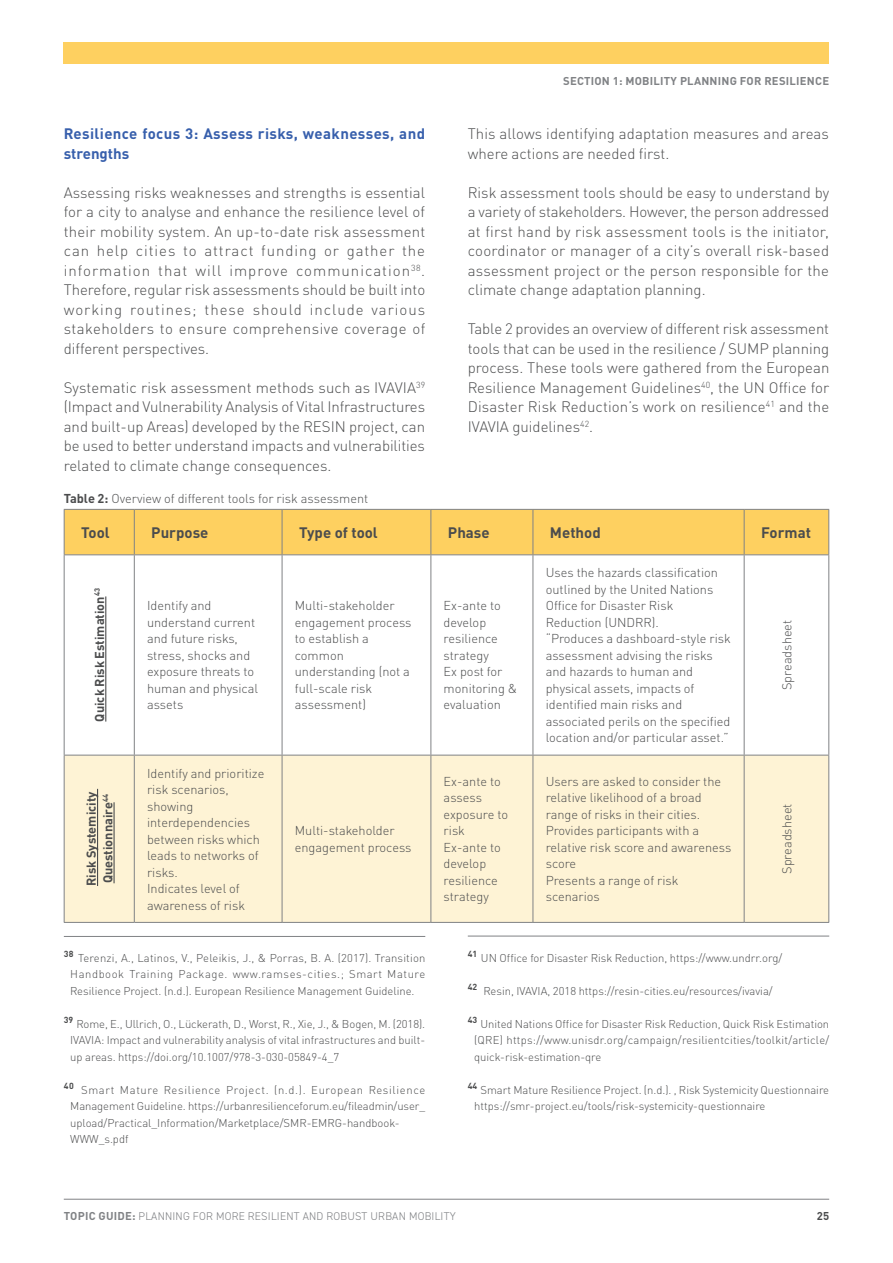
<style>
.page{position:relative;width:893px;height:1263px;background:#fff}
.page>*{position:absolute;margin:0;border:0;box-sizing:border-box;transform-origin:0 0}
.regular_text{font:300 15px/19.5px "DIN Pro";color:#4b4c4d;text-align:justify}
.t1{font:700 15px/19.5px "DIN Pro";letter-spacing:.025em;color:#375fac}
.t2{font:700 15px "DIN Pro";color:#4b4c4d}
.t3{font:300 12.75px/16.5px "DIN Pro";color:#4b4c4d}
.t4{font:700 12.75px/16.5px "DIN Pro";color:#4b4c4d}
.Footnote_regular{font:300 11.25px/16.5px "DIN Pro";color:#4b4c4d;text-align:justify}
.t5{font:300 11.25px "DIN2014";letter-spacing:.02em;color:#808285}
.t6{font:700 11.25px "DIN Pro";letter-spacing:.02em;color:#808285}
.t7{font:700 11.25px "DIN Pro";color:#4b4c4d}
.s1{font-weight:700}
.s2{font-family:"DIN Pro";font-weight:700}
</style>
<div class="page">
<hr style="left:64px;top:1199px;width:765px;height:1px;background:#808285">
<div style="left:64px;top:43px;width:765px;height:21px;background:#fed060"></div>
<div style="left:65px;top:510px;width:763px;height:44px;background:#fed060"></div>
<svg style="left:65px;top:555px;width:763px;height:200px"></svg>
<div style="left:65px;top:756px;width:763px;height:166px;background:#fef3d5"></div>
<hr style="left:64px;top:509px;width:70px;height:1px;background:#808285">
<hr style="left:64px;top:510px;width:1px;height:44px;background:#808285">
<hr style="left:134px;top:509px;width:148px;height:1px;background:#808285">
<hr style="left:134px;top:510px;width:1px;height:44px;background:#808285">
<hr style="left:282px;top:509px;width:149px;height:1px;background:#808285">
<hr style="left:282px;top:510px;width:1px;height:44px;background:#808285">
<hr style="left:431px;top:509px;width:102px;height:1px;background:#808285">
<hr style="left:430px;top:510px;width:1px;height:44px;background:#808285">
<hr style="left:533px;top:509px;width:211px;height:1px;background:#808285">
<hr style="left:533px;top:510px;width:1px;height:44px;background:#808285">
<hr style="left:744px;top:509px;width:85px;height:1px;background:#808285">
<hr style="left:744px;top:510px;width:1px;height:44px;background:#808285">
<hr style="left:828px;top:510px;width:1px;height:44px;background:#808285">
<hr style="left:64px;top:554px;width:70px;height:1px;background:#808285">
<hr style="left:64px;top:555px;width:1px;height:200px;background:#808285">
<hr style="left:134px;top:554px;width:148px;height:1px;background:#808285">
<hr style="left:134px;top:555px;width:1px;height:200px;background:#808285">
<hr style="left:282px;top:554px;width:149px;height:1px;background:#808285">
<hr style="left:282px;top:555px;width:1px;height:200px;background:#808285">
<hr style="left:431px;top:554px;width:102px;height:1px;background:#808285">
<hr style="left:430px;top:555px;width:1px;height:200px;background:#808285">
<hr style="left:533px;top:554px;width:211px;height:1px;background:#808285">
<hr style="left:533px;top:555px;width:1px;height:200px;background:#808285">
<hr style="left:744px;top:554px;width:85px;height:1px;background:#808285">
<hr style="left:744px;top:555px;width:1px;height:200px;background:#808285">
<hr style="left:828px;top:555px;width:1px;height:200px;background:#808285">
<hr style="left:64px;top:755px;width:70px;height:1px;background:#808285">
<hr style="left:64px;top:755px;width:1px;height:167px;background:#808285">
<hr style="left:134px;top:755px;width:148px;height:1px;background:#808285">
<hr style="left:134px;top:755px;width:1px;height:167px;background:#808285">
<hr style="left:282px;top:755px;width:149px;height:1px;background:#808285">
<hr style="left:282px;top:755px;width:1px;height:167px;background:#808285">
<hr style="left:431px;top:755px;width:102px;height:1px;background:#808285">
<hr style="left:430px;top:755px;width:1px;height:167px;background:#808285">
<hr style="left:533px;top:755px;width:211px;height:1px;background:#808285">
<hr style="left:533px;top:755px;width:1px;height:167px;background:#808285">
<hr style="left:744px;top:755px;width:85px;height:1px;background:#808285">
<hr style="left:744px;top:755px;width:1px;height:167px;background:#808285">
<hr style="left:828px;top:755px;width:1px;height:167px;background:#808285">
<hr style="left:64px;top:922px;width:70px;height:1px;background:#808285">
<hr style="left:134px;top:922px;width:148px;height:1px;background:#808285">
<hr style="left:282px;top:922px;width:149px;height:1px;background:#808285">
<hr style="left:431px;top:922px;width:102px;height:1px;background:#808285">
<hr style="left:533px;top:922px;width:211px;height:1px;background:#808285">
<hr style="left:744px;top:922px;width:85px;height:1px;background:#808285">
<hr style="left:105px;top:596px;width:1px;height:125px;background:#4b4c4d">
<hr style="left:97px;top:789px;width:1px;height:97px;background:#4b4c4d">
<hr style="left:113px;top:802px;width:2px;height:81px;background:#4b4c4d">
<hr style="left:64px;top:936px;width:361px;height:1px;background:#808285">
<hr style="left:468px;top:936px;width:361px;height:1px;background:#808285">
<p class="t6" style="left:563px;top:72px;width:267px">SECTION 1: MOBILITY PLANNING FOR RESILIENCE</p>
<p class="t1" style="left:64px;top:122px;width:363px">Resilience focus 3: Assess risks, weaknesses, and strengths</p>
<p class="regular_text" style="left:64px;top:181px;width:363px">Assessing risks weaknesses and strengths is essential for a city to analyse and enhance the resilience level of their mobility system. An up-to-date risk assessment can help cities to attract funding or gather the information that will improve communication<sup>38</sup>.<br>Therefore, regular risk assessments should be built into working routines; these should include various stakeholders to ensure comprehensive coverage of different perspectives.</p>
<p class="regular_text" style="left:64px;top:376px;width:363px">Systematic risk assessment methods such as IVAVIA<sup>39 </sup>(Impact and Vulnerability Analysis of Vital Infrastructures and built-up Areas) developed by the RESIN project, can be used to better understand impacts and vulnerabilities related to climate change consequences.</p>
<p class="t3" style="left:64px;top:489px;width:306px"><span class="s1">Table 2:</span> Overview of different tools for risk assessment</p>
<p class="t2" style="left:81px;top:520px;width:30px">Tool</p>
<p class="t2" style="left:151px;top:520px;width:59px">Purpose</p>
<p class="t2" style="left:299px;top:520px;width:80px">Type of tool</p>
<p class="t2" style="left:448px;top:520px;width:43px">Phase</p>
<p class="t2" style="left:550px;top:520px;width:52px">Method</p>
<p class="t2" style="left:761px;top:520px;width:51px">Format</p>
<p class="regular_text" style="left:468px;top:123px;width:363px">This allows identifying adaptation measures and areas where actions are needed first.</p>
<p class="regular_text" style="left:468px;top:181px;width:363px">Risk assessment tools should be easy to understand by a variety of stakeholders. However, the person addressed at first hand by risk assessment tools is the initiator, coordinator or manager of a city’s overall risk-based assessment project or the person responsible for the climate change adaptation planning.</p>
<p class="regular_text" style="left:468px;top:318px;width:363px">Table 2 provides an overview of different risk assessment tools that can be used in the resilience / SUMP planning process. These tools were gathered from the European Resilience Management Guidelines<sup>40</sup>, the UN Office for Disaster Risk Reduction’s work on resilience<sup>41</sup> and the IVAVIA guidelines<sup>42</sup>.</p>
<p class="t4" style="left:90px;top:721px;width:135px;rotate:-90deg">Quick Risk Estimation<sup>43</sup></p>
<p class="t4" style="left:81px;top:886px;width:96px;rotate:-90deg">Risk Systemicity<br>Questionnaire<sup>44</sup></p>
<p class="t3" style="left:147px;top:596px;width:113px">Identify and understand current and future risks, stress, shocks and exposure threats to human and physical assets</p>
<p class="t3" style="left:295px;top:596px;width:118px">Multi-stakeholder engagement process to establish a common understanding (not a full-scale risk assessment)</p>
<p class="t3" style="left:444px;top:596px;width:59px">Ex-ante to develop resilience strategy</p>
<p class="t3" style="left:444px;top:662px;width:75px">Ex post for monitoring &amp; evaluation</p>
<p class="t3" style="left:147px;top:764px;width:119px">Identify and prioritize risk scenarios, showing interdependencies between risks which leads to networks of risks.</p>
<p class="t3" style="left:147px;top:879px;width:99px">Indicates level of awareness of risk</p>
<p class="t3" style="left:295px;top:821px;width:118px">Multi-stakeholder engagement process</p>
<p class="t3" style="left:444px;top:772px;width:66px">Ex-ante to assess exposure to risk</p>
<p class="t3" style="left:444px;top:838px;width:59px">Ex-ante to develop resilience strategy</p>
<p class="t3" style="left:546px;top:563px;width:174px">Uses the hazards classification outlined by the United Nations<br>Office for Disaster Risk<br>Reduction (UNDRR).</p>
<p class="t3" style="left:546px;top:629px;width:187px">“Produces a dashboard-style risk assessment advising the risks and hazards to human and physical assets, impacts of identified main risks and associated perils on the specified location and/or particular asset.”</p>
<p class="t3" style="left:546px;top:772px;width:177px">Users are asked to consider the relative likelihood of a broad range of risks in their cities.</p>
<p class="t3" style="left:546px;top:821px;width:187px">Provides participants with a relative risk score and awareness score</p>
<p class="t3" style="left:546px;top:871px;width:134px">Presents a range of risk scenarios</p>
<p class="t3" style="left:777px;top:690px;width:72px;rotate:-90deg">Spreadsheet</p>
<p class="t3" style="left:777px;top:874px;width:72px;rotate:-90deg">Spreadsheet</p>
<p class="Footnote_regular" style="left:64px;top:948px;width:363px;text-align:center"><sup>38</sup> Terenzi, A., Latinos, V., Peleikis, J., &amp; Porras, B. A. (2017). Transition<br>Handbook Training Package. www.ramses-cities.; Smart Mature<br>Resilience Project. (n.d.). European Resilience Management Guideline.</p>
<p class="Footnote_regular" style="left:70px;top:1014px;width:357px;text-indent:-6px"><sup>39</sup> Rome, E., Ullrich, O., Lückerath, D., Worst, R., Xie, J., &amp; Bogen, M. (2018).<br>IVAVIA: Impact and vulnerability analysis of vital infrastructures and built&shy;up areas. https://doi.org/10.1007/978-3-030-05849-4_7</p>
<p class="Footnote_regular" style="left:70px;top:1080px;width:356px;text-align:left;text-indent:-6px"><sup>40</sup> Smart Mature Resilience Project. (n.d.). European Resilience Management Guideline. https://urbanresilienceforum.eu/fileadmin/user_ upload/Practical_Information/Marketplace/SMR-EMRG-handbook-WWW_s.pdf</p>
<p class="Footnote_regular" style="left:468px;top:948px;width:316px"><sup>41</sup> UN Office for Disaster Risk Reduction, https://www.undrr.org/</p>
<p class="Footnote_regular" style="left:468px;top:981px;width:306px"><sup>42</sup> Resin, IVAVIA, 2018 https://resin-cities.eu/resources/ivavia/</p>
<p class="Footnote_regular" style="left:474px;top:1014px;width:357px;text-indent:-6px"><sup>43</sup> United Nations Office for Disaster Risk Reduction, Quick Risk Estimation (QRE) https://www.unisdr.org/campaign/resilientcities/toolkit/article/ quick-risk-estimation-qre</p>
<p class="Footnote_regular" style="left:474px;top:1080px;width:356px;text-indent:-6px"><sup>44</sup> Smart Mature Resilience Project. (n.d.). , Risk Systemicity Questionnaire https://smr-project.eu/tools/risk-systemicity-questionnaire</p>
<p class="t5" style="left:64px;top:1210px;width:393px"><span class="s2">TOPIC GUIDE:</span> PLANNING FOR MORE RESILIENT AND ROBUST URBAN MOBILITY</p>
<p class="t7" style="left:817px;top:1207px;width:14px">25</p>
</div>
